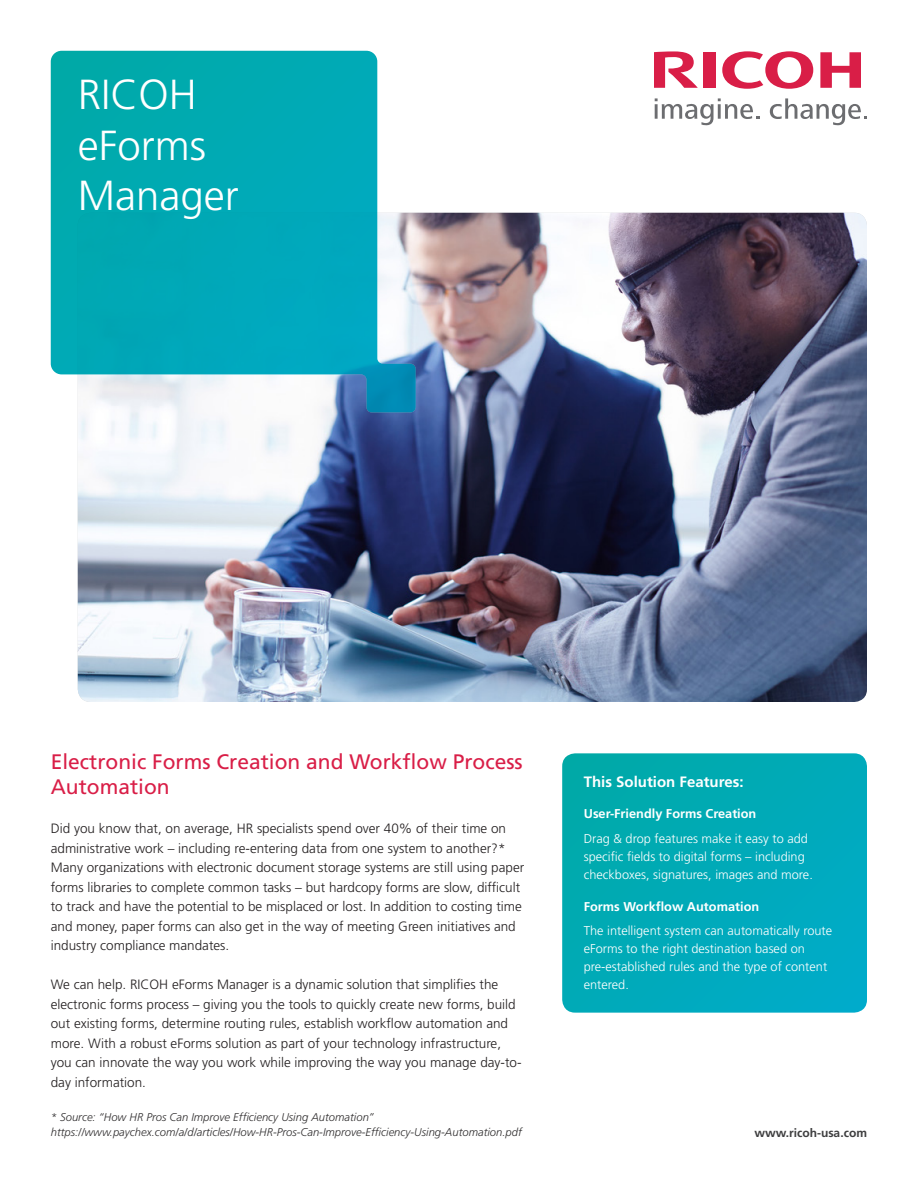
<style>
.page{position:relative;width:918px;height:1188px;background:#fff}
.page>*{position:absolute;margin:0;border:0;box-sizing:border-box;transform-origin:0 0}
.Balloon_text{font:300 42px/50.4px "Frutiger LT Std";color:#fff}
.t1{font:21px/25.2px "Frutiger LT Std";color:#d91e47}
.Heading_-_white{font:700 15px "Frutiger LT Std";color:#fff}
.Body{font:300 13.5px/19.5px "Frutiger LT Std";color:#231f20}
.Right_column_text{font:300 12.75px/18px "Frutiger LT Std";color:#fff}
.Right_column_text-2{font:700 12.75px "Frutiger LT Std";color:#fff}
.t2{font:700 12px "Frutiger LT Std";color:#3e3e3f}
.complementaryProduct{font:italic 300 11.25px "Frutiger LT Std";color:#312f30}
</style>
<div class="page">
<img style="left:78px;top:213px;width:789px;height:489px">
<svg style="left:722px;top:51px;width:91px;height:38px"></svg>
<svg style="left:820px;top:52px;width:41px;height:36px"></svg>
<div style="left:703px;top:52px;width:12px;height:36px;background:#d91e47"></div>
<svg style="left:654px;top:51px;width:44px;height:37px"></svg>
<svg style="left:655px;top:98px;width:105px;height:28px"></svg>
<svg style="left:770px;top:98px;width:97px;height:28px"></svg>
<svg style="left:562px;top:753px;width:305px;height:260px;background:#01aab8"></svg>
<svg style="left:51px;top:51px;width:365px;height:362px;background:#2bb5c1"></svg>
<p class="Balloon_text" style="left:78px;top:70px;width:121px">RICOH</p>
<p class="Balloon_text" style="left:78px;top:121px;width:163px">eForms<br>Manager</p>
<p class="t1" style="left:51px;top:749px;width:473px">Electronic Forms Creation and Workflow Process<br>Automation</p>
<p class="Body" style="left:51px;top:819px;width:475px">Did you know that, on average, HR specialists spend over 40% of their time on administrative work – including re-entering data from one system to another?* Many organizations with electronic document storage systems are still using paper forms libraries to complete common tasks – but hardcopy forms are slow, difficult to track and have the potential to be misplaced or lost. In addition to costing time and money, paper forms can also get in the way of meeting Green initiatives and industry compliance mandates.</p>
<p class="Body" style="left:51px;top:975px;width:472px">We can help. RICOH eForms Manager is a dynamic solution that simplifies the electronic forms process – giving you the tools to quickly create new forms, build out existing forms, determine routing rules, establish workflow automation and more. With a robust eForms solution as part of your technology infrastructure, you can innovate the way you work while improving the way you manage day-to&shy;day information.</p>
<p class="complementaryProduct" style="left:51px;top:1111px;width:325px">* Source: “How HR Pros Can Improve Efficiency Using Automation”</p>
<p class="complementaryProduct" style="left:51px;top:1126px;width:473px">https://www.paychex.com/a/d/articles/How-HR-Pros-Can-Improve-Efficiency-Using-Automation.pdf</p>
<p class="Heading_-_white" style="left:584px;top:773px;width:161px">This Solution Features:</p>
<p class="Right_column_text-2" style="left:584px;top:806px;width:174px">User-Friendly Forms Creation</p>
<p class="Right_column_text" style="left:584px;top:830px;width:231px">Drag &amp; drop features make it easy to add specific fields to digital forms – including checkboxes, signatures, images and more.</p>
<p class="Right_column_text-2" style="left:584px;top:899px;width:177px">Forms Workflow Automation</p>
<p class="Right_column_text" style="left:584px;top:922px;width:250px">The intelligent system can automatically route eForms to the right destination based on pre-established rules and the type of content entered.</p>
<p class="t2" style="left:754px;top:1126px;width:114px">www.ricoh-usa.com</p>
</div>
